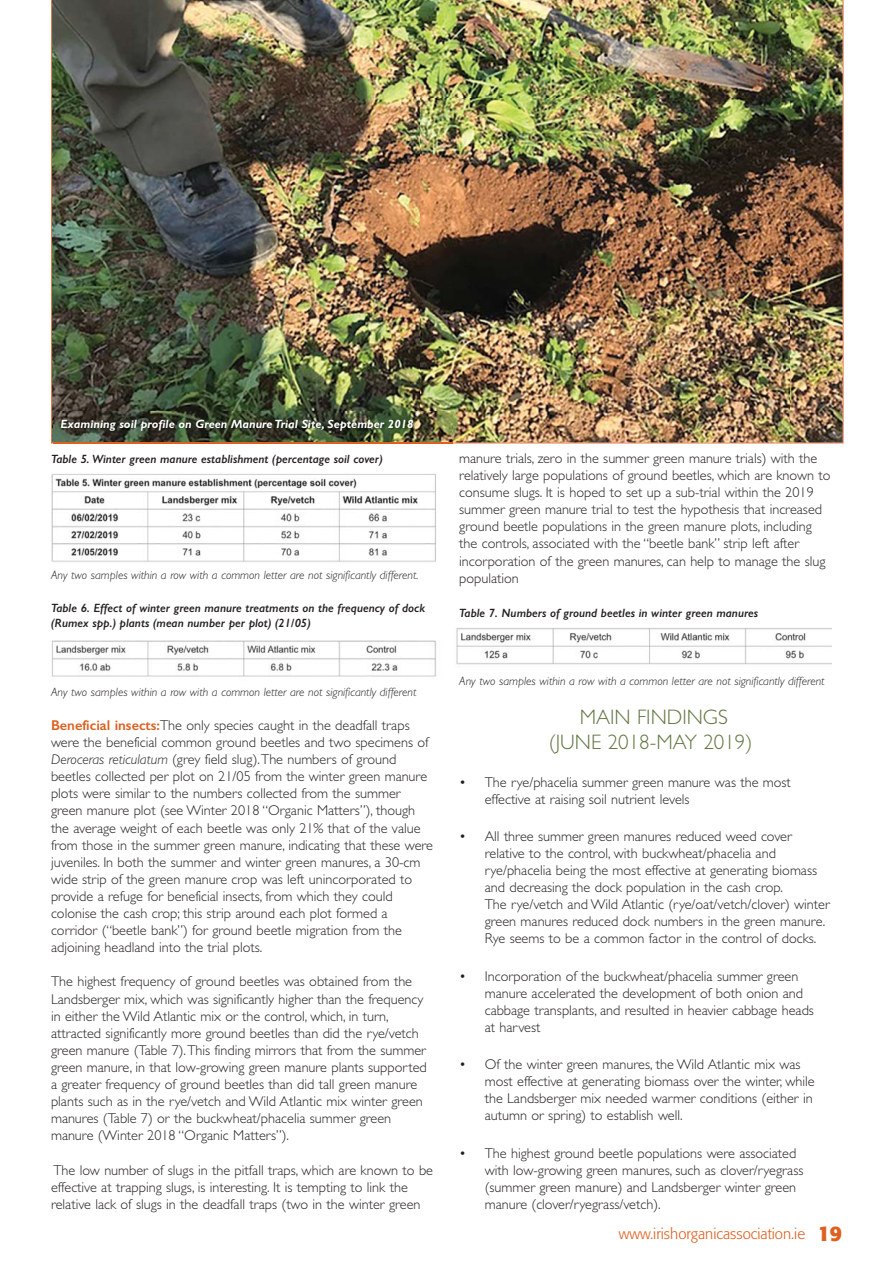
<style>
.page{position:relative;width:893px;height:1263px;background:#fff}
.page>*{position:absolute;margin:0;border:0;box-sizing:border-box;transform-origin:0 0}
.t1{font:300 21px/25.2px "Gill Sans";color:#617742;text-align:center}
.t2{font:300 15px "Formata";color:#de6020}
.t3{font:300 14.25px/17.1px "Gill Sans";color:#231f20}
.t4{font:italic 600 12px/15.6px "Gill Sans";color:#231f20}
.t5{font:italic 300 12px "Gill Sans";color:#231f20}
.t6{font:italic 700 12px "Gill Sans";color:#fff}
.s1{font-weight:600;color:#de6020}
.s2{font-style:italic}
.s3{font-weight:700;font-size:21px}
</style>
<div class="page">
<img style="left:51px;top:474px;width:385px;height:88px">
<img style="left:51px;top:640px;width:385px;height:37px">
<img style="left:51px;top:0;width:792px;height:443px">
<img style="left:54px;top:412px;width:398px;height:31px">
<img style="left:54px;top:443px;width:398px;height:1px">
<img style="left:456px;top:628px;width:375px;height:37px">
<p class="t6" style="left:61px;top:419px;width:354px">Examining soil profile on Green Manure Trial Site, September 2018</p>
<p class="t4" style="left:51px;top:453px;width:333px">Table 5. Winter green manure establishment (percentage soil cover)</p>
<p class="t5" style="left:51px;top:570px;width:369px">Any two samples within a row with a common letter are not significantly different.</p>
<p class="t4" style="left:51px;top:601px;width:376px">Table 6. Effect of winter green manure treatments on the frequency of dock (Rumex spp.) plants (mean number per plot) (21/05)</p>
<p class="t5" style="left:51px;top:687px;width:367px">Any two samples within a row with a common letter are not significantly different</p>
<p class="t3" style="left:51px;top:719px;width:384px"><span class="s1">Beneficial insects:</span>The only species caught in the deadfall traps were the beneficial common ground beetles and two specimens of <span class="s2">Deroceras reticulatum</span> (grey field slug). The numbers of ground beetles collected per plot on 21/05 from the winter green manure plots were similar to the numbers collected from the summer green manure plot (see Winter 2018 “Organic Matters”), though the average weight of each beetle was only 21% that of the value from those in the summer green manure, indicating that these were juveniles. In both the summer and winter green manures, a 30-cm wide strip of the green manure crop was left unincorporated to provide a refuge for beneficial insects, from which they could colonise the cash crop; this strip around each plot formed a corridor (“beetle bank”) for ground beetle migration from the adjoining headland into the trial plots.</p>
<p class="t3" style="left:51px;top:975px;width:377px">The highest frequency of ground beetles was obtained from the Landsberger mix, which was significantly higher than the frequency in either the Wild Atlantic mix or the control, which, in turn, attracted significantly more ground beetles than did the rye/vetch green manure (Table 7). This finding mirrors that from the summer green manure, in that low-growing green manure plants supported a greater frequency of ground beetles than did tall green manure plants such as in the rye/vetch and Wild Atlantic mix winter green manures (Table 7) or the buckwheat/phacelia summer green manure (Winter 2018 “Organic Matters”).</p>
<p class="t3" style="left:51px;top:1163px;width:384px">The low number of slugs in the pitfall traps, which are known to be effective at trapping slugs, is interesting. It is tempting to link the relative lack of slugs in the deadfall traps (two in the winter green</p>
<p class="t3" style="left:459px;top:451px;width:373px">manure trials, zero in the summer green manure trials) with the relatively large populations of ground beetles, which are known to consume slugs. It is hoped to set up a sub-trial within the 2019 summer green manure trial to test the hypothesis that increased ground beetle populations in the green manure plots, including the controls, associated with the “beetle bank” strip left after incorporation of the green manures, can help to manage the slug population</p>
<p class="t4" style="left:459px;top:606px;width:300px">Table 7. Numbers of ground beetles in winter green manures</p>
<p class="t5" style="left:459px;top:677px;width:367px">Any two samples within a row with a common letter are not significantly different</p>
<h1 class="t1" style="left:549px;top:707px;width:205px">MAIN FINDINGS (JUNE 2018-MAY 2019)</h1>
<p class="t3" style="left:485px;top:775px;width:308px;text-indent:-26px">• The rye/phacelia summer green manure was the most effective at raising soil nutrient levels</p>
<p class="t3" style="left:485px;top:829px;width:346px;text-indent:-26px">• All three summer green manures reduced weed cover relative to the control, with buckwheat/phacelia and rye/phacelia being the most effective at generating biomass and decreasing the dock population in the cash crop.<br>The rye/vetch and Wild Atlantic (rye/oat/vetch/clover) winter green manures reduced dock numbers in the green manure.<br>Rye seems to be a common factor in the control of docks.</p>
<p class="t3" style="left:485px;top:969px;width:331px;text-indent:-26px">• Incorporation of the buckwheat/phacelia summer green manure accelerated the development of both onion and cabbage transplants, and resulted in heavier cabbage heads at harvest</p>
<p class="t3" style="left:485px;top:1057px;width:331px;text-indent:-26px">• Of the winter green manures, the Wild Atlantic mix was most effective at generating biomass over the winter, while the Landsberger mix needed warmer conditions (either in autumn or spring) to establish well.</p>
<p class="t3" style="left:485px;top:1146px;width:320px;text-indent:-26px">• The highest ground beetle populations were associated with low-growing green manures, such as clover/ryegrass (summer green manure) and Landsberger winter green manure (clover/ryegrass/vetch).</p>
<p class="t2" style="left:619px;top:1225px;width:224px">www.irishorganicassociation.ie <span class="s3">19</span></p>
</div>
